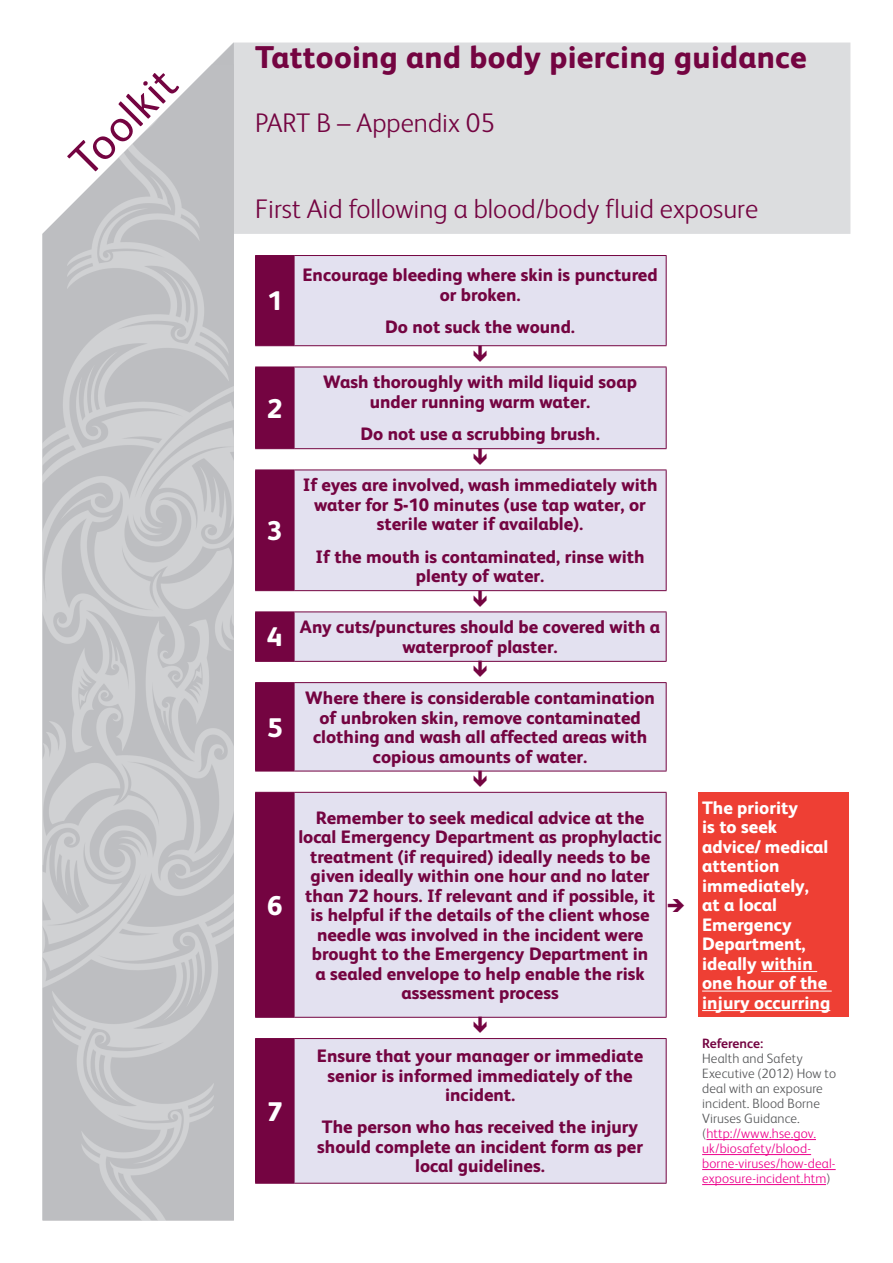
<style>
.page{position:relative;width:893px;height:1263px;background:#fff}
.page>*{position:absolute;margin:0;border:0;box-sizing:border-box;transform-origin:0 0}
.t1{font:45px "FS Albert";color:#740441}
.t2{font:800 31.5px "FS Albert";letter-spacing:.01em;color:#740441}
.A_main_head{font:300 27px "FS Albert";color:#740441}
.A_main_head-2{font:800 27px "FS Albert";color:#fff}
.C_subhead{font:800 18px/19.5px "FS Albert";color:#740441;text-align:center}
.C_subhead-2{font:800 18px/19.5px "FS Albert";color:#fff}
.ref_text{font:300 13.5px/15px "FS Albert";letter-spacing:.01em;color:#57585a}
.ref_head{font:700 13.5px "FS Albert";color:#740441}
.s1{color:#ed028c}
</style>
<div class="page">
<div style="left:234px;top:43px;width:616px;height:191px;background:#dcdddf"></div>
<img style="left:43px;top:64px;width:191px;height:1156px">
<svg style="left:255px;top:256px;width:39px;height:927px;background:#86255a"></svg>
<svg style="left:294px;top:256px;width:372px;height:927px;background:#e6e4f1"></svg>
<div style="left:698px;top:792px;width:150px;height:225px;background:#ee3f34"></div>
<hr style="left:294px;top:255px;width:372px;height:1px;background:#740441">
<hr style="left:666px;top:256px;width:1px;height:89px;background:#740441">
<hr style="left:294px;top:345px;width:372px;height:1px;background:#740441">
<hr style="left:294px;top:367px;width:372px;height:1px;background:#740441">
<hr style="left:666px;top:367px;width:1px;height:81px;background:#740441">
<hr style="left:294px;top:448px;width:372px;height:1px;background:#740441">
<hr style="left:294px;top:470px;width:372px;height:1px;background:#740441">
<hr style="left:666px;top:470px;width:1px;height:120px;background:#740441">
<hr style="left:294px;top:590px;width:372px;height:1px;background:#740441">
<hr style="left:294px;top:611px;width:372px;height:1px;background:#740441">
<hr style="left:666px;top:612px;width:1px;height:49px;background:#740441">
<hr style="left:294px;top:661px;width:372px;height:1px;background:#740441">
<hr style="left:294px;top:682px;width:372px;height:1px;background:#740441">
<hr style="left:666px;top:683px;width:1px;height:88px;background:#740441">
<hr style="left:294px;top:771px;width:372px;height:1px;background:#740441">
<hr style="left:294px;top:792px;width:372px;height:1px;background:#740441">
<hr style="left:666px;top:793px;width:1px;height:224px;background:#740441">
<hr style="left:294px;top:1017px;width:372px;height:1px;background:#740441">
<hr style="left:294px;top:1038px;width:372px;height:1px;background:#740441">
<hr style="left:666px;top:1039px;width:1px;height:144px;background:#740441">
<hr style="left:294px;top:1183px;width:372px;height:1px;background:#740441">
<hr style="left:255px;top:255px;width:39px;height:1px;background:#740441">
<hr style="left:255px;top:256px;width:1px;height:89px;background:#740441">
<hr style="left:294px;top:256px;width:1px;height:89px;background:#740441">
<hr style="left:255px;top:345px;width:39px;height:1px;background:#740441">
<hr style="left:255px;top:367px;width:39px;height:1px;background:#740441">
<hr style="left:255px;top:367px;width:1px;height:81px;background:#740441">
<hr style="left:294px;top:367px;width:1px;height:81px;background:#740441">
<hr style="left:255px;top:448px;width:39px;height:1px;background:#740441">
<hr style="left:255px;top:470px;width:39px;height:1px;background:#740441">
<hr style="left:255px;top:470px;width:1px;height:120px;background:#740441">
<hr style="left:294px;top:470px;width:1px;height:120px;background:#740441">
<hr style="left:255px;top:590px;width:39px;height:1px;background:#740441">
<hr style="left:255px;top:611px;width:39px;height:1px;background:#740441">
<hr style="left:255px;top:612px;width:1px;height:49px;background:#740441">
<hr style="left:294px;top:612px;width:1px;height:49px;background:#740441">
<hr style="left:255px;top:661px;width:39px;height:1px;background:#740441">
<hr style="left:255px;top:682px;width:39px;height:1px;background:#740441">
<hr style="left:255px;top:683px;width:1px;height:88px;background:#740441">
<hr style="left:294px;top:683px;width:1px;height:88px;background:#740441">
<hr style="left:255px;top:771px;width:39px;height:1px;background:#740441">
<hr style="left:255px;top:792px;width:39px;height:1px;background:#740441">
<hr style="left:255px;top:793px;width:1px;height:224px;background:#740441">
<hr style="left:294px;top:793px;width:1px;height:224px;background:#740441">
<hr style="left:255px;top:1017px;width:39px;height:1px;background:#740441">
<hr style="left:255px;top:1038px;width:39px;height:1px;background:#740441">
<hr style="left:255px;top:1039px;width:1px;height:144px;background:#740441">
<hr style="left:294px;top:1039px;width:1px;height:144px;background:#740441">
<hr style="left:255px;top:1183px;width:39px;height:1px;background:#740441">
<hr style="left:761px;top:971px;width:56px;height:1px;background:#fff">
<hr style="left:702px;top:991px;width:130px;height:1px;background:#fff">
<hr style="left:702px;top:1010px;width:128px;height:1px;background:#fff">
<hr style="left:706px;top:1139px;width:110px;height:1px;background:#ed028c">
<hr style="left:702px;top:1154px;width:109px;height:1px;background:#ed028c">
<hr style="left:702px;top:1169px;width:134px;height:1px;background:#ed028c">
<hr style="left:702px;top:1184px;width:124px;height:1px;background:#ed028c">
<svg style="left:474px;top:345px;width:13px;height:17px"></svg>
<svg style="left:474px;top:448px;width:13px;height:17px"></svg>
<svg style="left:474px;top:590px;width:13px;height:17px"></svg>
<svg style="left:474px;top:661px;width:13px;height:16px"></svg>
<svg style="left:474px;top:771px;width:13px;height:16px"></svg>
<svg style="left:474px;top:1017px;width:13px;height:16px"></svg>
<p class="t1" style="left:59px;top:150px;width:131px;rotate:-45deg">Toolkit</p>
<p class="t2" style="left:255px;top:39px;width:553px">Tattooing and body piercing guidance</p>
<p class="A_main_head" style="left:255px;top:107px;width:241px">PART B – Appendix 05</p>
<p class="A_main_head" style="left:255px;top:193px;width:505px">First Aid following a blood/body fluid exposure</p>
<p class="A_main_head-2" style="left:267px;top:285px;width:17px">1</p>
<p class="A_main_head-2" style="left:267px;top:392px;width:17px">2</p>
<p class="A_main_head-2" style="left:267px;top:515px;width:17px">3</p>
<p class="C_subhead" style="left:303px;top:265px;width:357px">Encourage bleeding where skin is punctured or broken.</p>
<p class="C_subhead" style="left:385px;top:317px;width:191px">Do not suck the wound.</p>
<p class="C_subhead" style="left:323px;top:372px;width:315px">Wash thoroughly with mild liquid soap under running warm water.</p>
<p class="C_subhead" style="left:360px;top:424px;width:241px">Do not use a scrubbing brush.</p>
<p class="C_subhead" style="left:303px;top:475px;width:356px">If eyes are involved, wash immediately with water for 5-10 minutes (use tap water, or sterile water if available).</p>
<p class="C_subhead" style="left:316px;top:546px;width:330px">If the mouth is contaminated, rinse with plenty of water.</p>
<p class="A_main_head-2" style="left:267px;top:621px;width:17px">4</p>
<p class="C_subhead" style="left:300px;top:617px;width:362px">Any cuts/punctures should be covered with a waterproof plaster.</p>
<p class="A_main_head-2" style="left:267px;top:711px;width:17px">5</p>
<p class="A_main_head-2" style="left:267px;top:889px;width:17px">6</p>
<p class="A_main_head-2" style="left:267px;top:1095px;width:17px">7</p>
<p class="C_subhead" style="left:305px;top:688px;width:351px">Where there is considerable contamination of unbroken skin, remove contaminated clothing and wash all affected areas with copious amounts of water.</p>
<p class="C_subhead" style="left:298px;top:807px;width:365px">Remember to seek medical advice at the local Emergency Department as prophylactic treatment (if required) ideally needs to be given ideally within one hour and no later than 72 hours. If relevant and if possible, it is helpful if the details of the client whose needle was involved in the incident were brought to the Emergency Department in<br>a sealed envelope to help enable the risk assessment process</p>
<p class="C_subhead-2" style="left:702px;top:797px;width:130px">The priority<br>is to seek advice/ medical attention immediately, at a local<br>Emergency<br>Department, ideally within one hour of the injury occurring</p>
<p class="C_subhead" style="left:317px;top:1046px;width:328px">Ensure that your manager or immediate senior is informed immediately of the incident.</p>
<p class="C_subhead" style="left:317px;top:1117px;width:327px">The person who has received the injury should complete an incident form as per local guidelines.</p>
<p class="ref_head" style="left:702px;top:1036px;width:63px">Reference:</p>
<p class="ref_text" style="left:702px;top:1051px;width:135px">Health and Safety<br>Executive (2012) How to deal with an exposure incident. Blood Borne<br>Viruses Guidance. (<span class="s1">http://www.hse.gov. uk/biosafety/blood&shy;borne-viruses/how-deal&shy;exposure-incident.htm</span>)</p>
</div>
